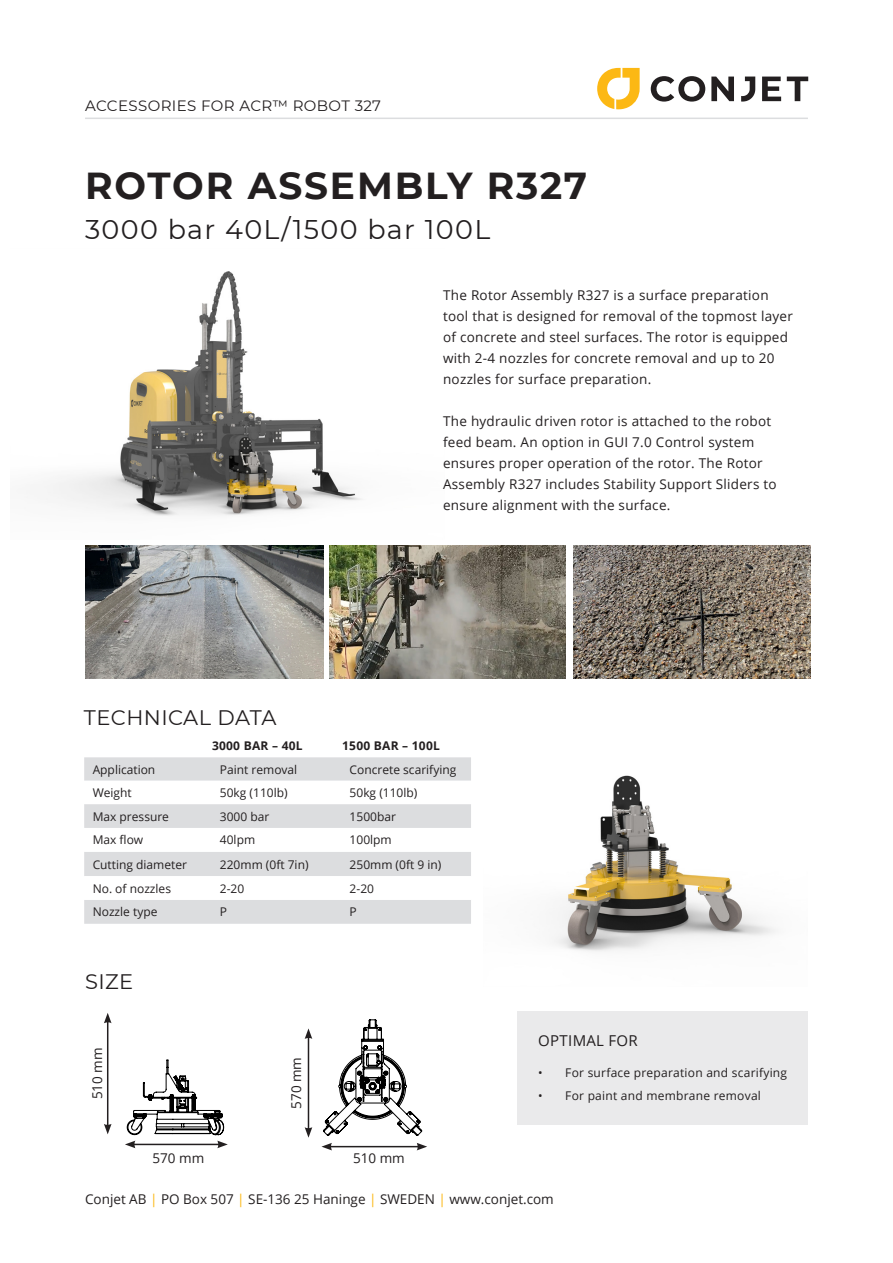
<style>
.page{position:relative;width:893px;height:1263px;background:#fff}
.page>*{position:absolute;margin:0;border:0;box-sizing:border-box;transform-origin:0 0}
.t1{font:700 37.5px "Montserrat";letter-spacing:.05em;color:#231f20}
.t2{font:27px "Montserrat";letter-spacing:.05em;color:#231f20}
.Heading3{font:21px "Montserrat";letter-spacing:.02em;color:#231f20}
.t3{font:15px "Montserrat";letter-spacing:.025em;color:#231f20}
.t4{font:15px "Open Sans";letter-spacing:.02em;color:#231f20}
.t5{font:13.5px/21px "Open Sans";letter-spacing:.02em;color:#231f20}
.t6{font:13.5px "Open Sans";color:#231f20}
.Table_Text_-__Body{font:12px "Open Sans";color:#231f20}
.Table_Text_-__Body-2{font:12px "Open Sans";letter-spacing:.02em;color:#231f20}
.Table_Text_-__Body-3{font:700 12px "Open Sans";letter-spacing:.02em;color:#231f20}
.s1{color:#fcb814}
</style>
<div class="page">
<img style="left:554px;top:775px;width:222px;height:177px">
<img style="left:44px;top:271px;width:318px;height:245px">
<div style="left:84px;top:757px;width:387px;height:167px;background:#dcdddf"></div>
<svg style="left:84px;top:781px;width:387px;height:119px"></svg>
<hr style="left:85px;top:118px;width:723px;height:1px;background:#dcdddf">
<hr style="left:107px;top:1021px;width:1px;height:105px;background:#231f20">
<svg style="left:104px;top:1124px;width:8px;height:10px"></svg>
<svg style="left:104px;top:1013px;width:8px;height:10px"></svg>
<div style="left:517px;top:1011px;width:291px;height:114px;background:#eaeaeb"></div>
<svg style="left:597px;top:68px;width:43px;height:41px"></svg>
<svg style="left:651px;top:76px;width:54px;height:26px"></svg>
<svg style="left:711px;top:77px;width:23px;height:24px"></svg>
<svg style="left:762px;top:77px;width:19px;height:24px"></svg>
<svg style="left:787px;top:77px;width:21px;height:24px"></svg>
<svg style="left:741px;top:77px;width:14px;height:25px"></svg>
<svg style="left:323px;top:1020px;width:99px;height:115px"></svg>
<hr style="left:330px;top:1146px;width:89px;height:1px;background:#231f20">
<svg style="left:321px;top:1143px;width:11px;height:7px"></svg>
<svg style="left:417px;top:1143px;width:10px;height:7px"></svg>
<hr style="left:308px;top:1036px;width:1px;height:93px;background:#231f20">
<svg style="left:305px;top:1127px;width:7px;height:11px"></svg>
<svg style="left:305px;top:1028px;width:7px;height:11px"></svg>
<svg style="left:125px;top:1060px;width:103px;height:88px"></svg>
<img style="left:86px;top:546px;width:238px;height:133px">
<img style="left:330px;top:546px;width:235px;height:133px">
<img style="left:573px;top:546px;width:237px;height:133px">
<p class="t3" style="left:85px;top:95px;width:298px">ACCESSORIES FOR ACR™ ROBOT 327</p>
<p class="t1" style="left:85px;top:159px;width:504px">ROTOR ASSEMBLY R327</p>
<p class="t2" style="left:85px;top:211px;width:407px">3000 bar 40L/1500 bar 100L</p>
<p class="Heading3" style="left:84px;top:703px;width:194px">TECHNICAL DATA</p>
<p class="t5" style="left:443px;top:284px;width:351px">The Rotor Assembly R327 is a surface preparation tool that is designed for removal of the topmost layer of concrete and steel surfaces. The rotor is equipped with 2-4 nozzles for concrete removal and up to 20 nozzles for surface preparation.</p>
<p class="t5" style="left:443px;top:410px;width:335px">The hydraulic driven rotor is attached to the robot feed beam. An option in GUI 7.0 Control system ensures proper operation of the rotor. The Rotor Assembly R327 includes Stability Support Sliders to ensure alignment with the surface.</p>
<p class="Table_Text_-__Body-3" style="left:212px;top:737px;width:92px">3000 BAR – 40L</p>
<p class="Table_Text_-__Body-3" style="left:342px;top:737px;width:99px">1500 BAR – 100L</p>
<p class="Table_Text_-__Body" style="left:93px;top:761px;width:64px">Application</p>
<p class="Table_Text_-__Body" style="left:220px;top:761px;width:79px">Paint removal</p>
<p class="Table_Text_-__Body" style="left:350px;top:761px;width:108px">Concrete scarifying</p>
<p class="Table_Text_-__Body" style="left:93px;top:784px;width:41px">Weight</p>
<p class="Table_Text_-__Body" style="left:220px;top:784px;width:69px">50kg (110lb)</p>
<p class="Table_Text_-__Body" style="left:350px;top:784px;width:69px">50kg (110lb)</p>
<p class="Table_Text_-__Body" style="left:93px;top:808px;width:78px">Max pressure</p>
<p class="Table_Text_-__Body" style="left:220px;top:808px;width:51px">3000 bar</p>
<p class="Table_Text_-__Body" style="left:350px;top:808px;width:48px">1500bar</p>
<p class="Table_Text_-__Body" style="left:93px;top:832px;width:52px">Max flow</p>
<p class="Table_Text_-__Body" style="left:220px;top:832px;width:37px">40lpm</p>
<p class="Table_Text_-__Body" style="left:350px;top:832px;width:44px">100lpm</p>
<p class="Table_Text_-__Body" style="left:93px;top:856px;width:96px">Cutting diameter</p>
<p class="Table_Text_-__Body" style="left:220px;top:856px;width:90px">220mm (0ft 7in)</p>
<p class="Table_Text_-__Body" style="left:350px;top:856px;width:93px">250mm (0ft 9 in)</p>
<p class="Table_Text_-__Body" style="left:93px;top:880px;width:80px">No. of nozzles</p>
<p class="Table_Text_-__Body" style="left:220px;top:880px;width:26px">2-20</p>
<p class="Table_Text_-__Body" style="left:350px;top:880px;width:26px">2-20</p>
<p class="Table_Text_-__Body" style="left:93px;top:904px;width:66px">Nozzle type</p>
<p class="Table_Text_-__Body" style="left:220px;top:904px;width:9px">P</p>
<p class="Table_Text_-__Body" style="left:350px;top:904px;width:9px">P</p>
<p class="Heading3" style="left:85px;top:967px;width:50px">SIZE</p>
<p class="t5" style="left:86px;top:1099px;width:53px;rotate:-90deg">510 mm</p>
<p class="t5" style="left:153px;top:1147px;width:53px">570 mm</p>
<p class="t5" style="left:285px;top:1109px;width:53px;rotate:-90deg">570 mm</p>
<p class="t5" style="left:353px;top:1147px;width:53px">510 mm</p>
<p class="t4" style="left:538px;top:1031px;width:101px">OPTIMAL FOR</p>
<p class="Table_Text_-__Body-2" style="left:538px;top:1065px;width:250px">• For surface preparation and scarifying</p>
<p class="Table_Text_-__Body-2" style="left:538px;top:1087px;width:224px">• For paint and membrane removal</p>
<p class="t6" style="left:85px;top:1190px;width:470px">Conjet AB <span class="s1">|</span> PO Box 507 <span class="s1">|</span> SE-136 25 Haninge <span class="s1">|</span> SWEDEN <span class="s1">|</span> www.conjet.com</p>
</div>
